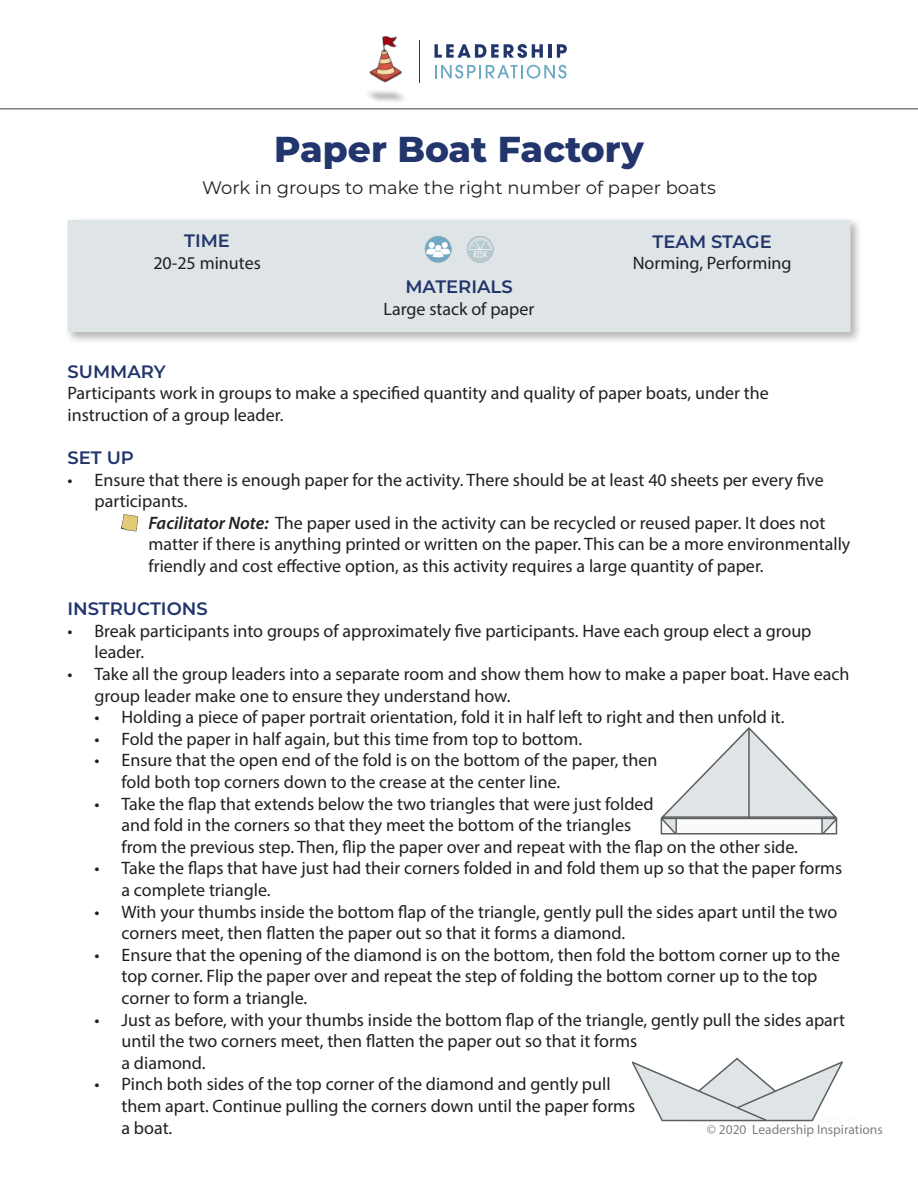
<style>
.page{position:relative;width:918px;height:1188px;background:#fff}
.page>*{position:absolute;margin:0;border:0;box-sizing:border-box;transform-origin:0 0}
.t1{font:800 36px "Montserrat";color:#22356c}
.t2{font:18px/21.6px "Myriad Pro";color:#231f20}
.t3{font:600 18px "Montserrat";color:#22356c}
.t4{font:18px "Montserrat";color:#231f20}
.t5{font:13.5px "Myriad Pro";color:#7e8083}
.s1{font-weight:600;font-style:italic}
</style>
<div class="page">
<svg style="left:446px;top:44px;width:97px;height:14px"></svg>
<hr style="left:548px;top:44px;width:4px;height:14px;background:#22356c">
<svg style="left:557px;top:44px;width:10px;height:14px"></svg>
<svg style="left:442px;top:65px;width:125px;height:14px"></svg>
<img style="left:369px;top:36px;width:73px;height:47px">
<hr style="left:0;top:108px;width:918px;height:2px;background:#7e8083">
<div style="left:64px;top:217px;width:799px;height:128px;background:#231f20;opacity:.34"></div>
<div style="left:68px;top:220px;width:782px;height:112px;background:#dfe4e7"></div>
<img style="left:120px;top:514px;width:18px;height:18px">
<svg style="left:631px;top:1057px;width:212px;height:65px"></svg>
<hr style="left:662px;top:1120px;width:150px;height:1px;background:#5b5f60">
<svg style="left:660px;top:727px;width:178px;height:108px"></svg>
<img style="left:466px;top:236px;width:28px;height:27px">
<img style="left:424px;top:236px;width:28px;height:27px">
<p class="t1" style="left:274px;top:122px;width:371px">Paper Boat Factory</p>
<p class="t4" style="left:202px;top:175px;width:515px">Work in groups to make the right number of paper boats</p>
<p class="t3" style="left:184px;top:228px;width:47px">TIME</p>
<p class="t2" style="left:153px;top:251px;width:109px">20-25 minutes</p>
<p class="t3" style="left:405px;top:274px;width:109px">MATERIALS</p>
<p class="t2" style="left:384px;top:298px;width:152px">Large stack of paper</p>
<p class="t3" style="left:653px;top:228px;width:121px">TEAM STAGE</p>
<p class="t2" style="left:633px;top:252px;width:160px">Norming, Performing</p>
<p class="t3" style="left:68px;top:358px;width:100px">SUMMARY</p>
<p class="t2" style="left:68px;top:382px;width:703px">Participants work in groups to make a specified quantity and quality of paper boats, under the instruction of a group leader.</p>
<p class="t3" style="left:68px;top:445px;width:68px">SET UP</p>
<p class="t2" style="left:94px;top:468px;width:731px;text-indent:-27px">• Ensure that there is enough paper for the activity. There should be at least 40 sheets per every five participants.</p>
<p class="t2" style="left:148px;top:512px;width:703px"><span class="s1">Facilitator Note:</span> The paper used in the activity can be recycled or reused paper. It does not matter if there is anything printed or written on the paper. This can be a more environmentally friendly and cost effective option, as this activity requires a large quantity of paper.</p>
<p class="t3" style="left:68px;top:596px;width:142px">INSTRUCTIONS</p>
<p class="t2" style="left:94px;top:620px;width:719px;text-indent:-27px">• Break participants into groups of approximately five participants. Have each group elect a group leader.</p>
<p class="t2" style="left:94px;top:663px;width:757px;text-indent:-27px">• Take all the group leaders into a separate room and show them how to make a paper boat. Have each group leader make one to ensure they understand how.</p>
<p class="t2" style="left:94px;top:706px;width:692px">• Holding a piece of paper portrait orientation, fold it in half left to right and then unfold it.</p>
<p class="t2" style="left:94px;top:728px;width:489px">• Fold the paper in half again, but this time from top to bottom.</p>
<p class="t2" style="left:122px;top:749px;width:537px;text-indent:-27px">• Ensure that the open end of the fold is on the bottom of the paper, then fold both top corners down to the crease at the center line.</p>
<p class="t2" style="left:122px;top:792px;width:678px;text-indent:-27px">• Take the flap that extends below the two triangles that were just folded<br>and fold in the corners so that they meet the bottom of the triangles<br>from the previous step. Then, flip the paper over and repeat with the flap on the other side.</p>
<p class="t2" style="left:122px;top:857px;width:722px;text-indent:-27px">• Take the flaps that have just had their corners folded in and fold them up so that the paper forms a complete triangle.</p>
<p class="t2" style="left:122px;top:900px;width:717px;text-indent:-27px">• With your thumbs inside the bottom flap of the triangle, gently pull the sides apart until the two corners meet, then flatten the paper out so that it forms a diamond.</p>
<p class="t2" style="left:122px;top:944px;width:720px;text-indent:-27px">• Ensure that the opening of the diamond is on the bottom, then fold the bottom corner up to the top corner. Flip the paper over and repeat the step of folding the bottom corner up to the top corner to form a triangle.</p>
<p class="t2" style="left:122px;top:1008px;width:725px;text-indent:-27px">• Just as before, with your thumbs inside the bottom flap of the triangle, gently pull the sides apart until the two corners meet, then flatten the paper out so that it forms<br>a diamond.</p>
<p class="t2" style="left:122px;top:1073px;width:515px;text-indent:-27px">• Pinch both sides of the top corner of the diamond and gently pull them apart. Continue pulling the corners down until the paper forms a boat.</p>
<p class="t5" style="left:707px;top:1122px;width:177px">© 2020 Leadership Inspirations</p>
</div>
